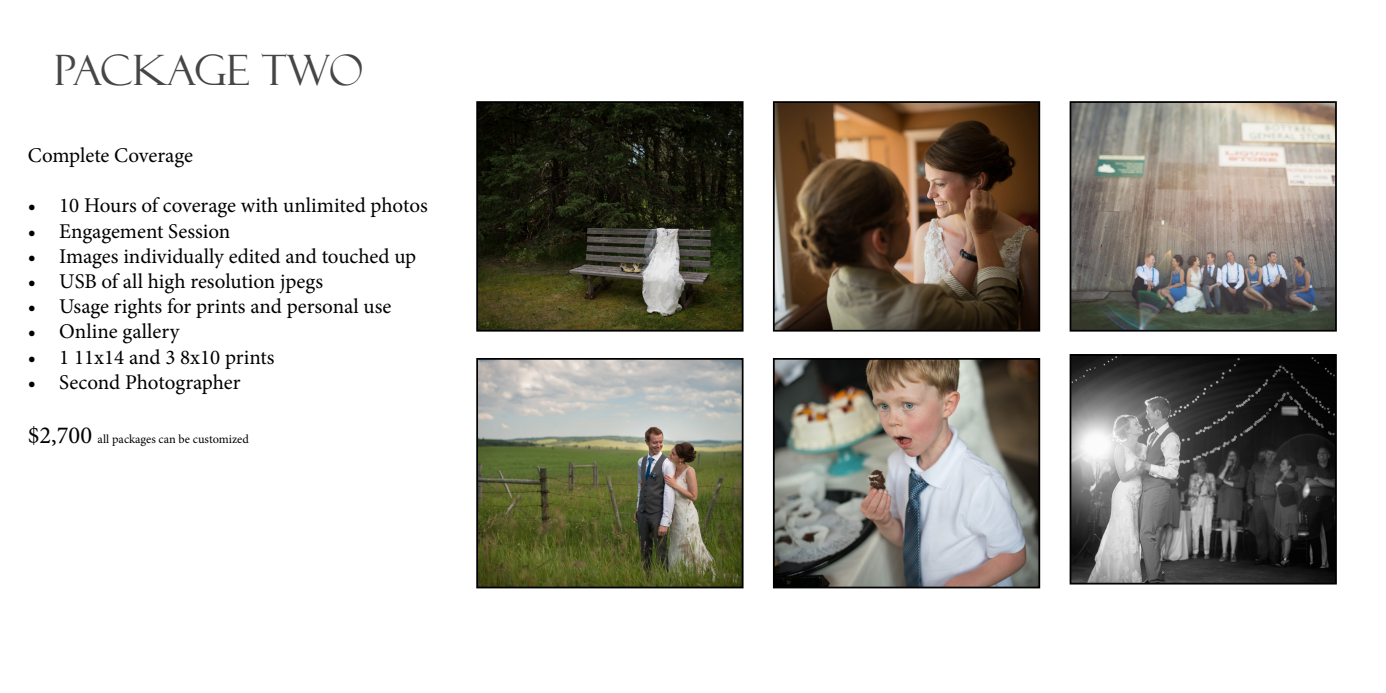
<style>
.page{position:relative;width:1386px;height:693px;background:#fff}
.page>*{position:absolute;margin:0;border:0;box-sizing:border-box;transform-origin:0 0}
.t1{font:42px "Felix Titling";letter-spacing:-.015em;color:#464547}
.t2{font:21px "Minion Pro";color:#000}
.t3{font:12.25px "Minion Pro";color:#000}
.s1{font-size:24.5px}
</style>
<div class="page">
<img style="left:479px;top:104px;width:262px;height:225px">
<div style="left:476px;top:101px;width:268px;height:231px;border:2px solid #000"></div>
<img style="left:776px;top:104px;width:261px;height:225px">
<div style="left:773px;top:101px;width:267px;height:231px;border:2px solid #000"></div>
<img style="left:1073px;top:104px;width:261px;height:225px">
<div style="left:1070px;top:101px;width:267px;height:231px;border:2px solid #000"></div>
<img style="left:479px;top:361px;width:262px;height:224px">
<div style="left:476px;top:358px;width:268px;height:230px;border:2px solid #000"></div>
<img style="left:776px;top:361px;width:261px;height:224px">
<div style="left:773px;top:358px;width:267px;height:230px;border:2px solid #000"></div>
<img style="left:1073px;top:357px;width:261px;height:225px">
<div style="left:1070px;top:354px;width:267px;height:231px;border:2px solid #000"></div>
<h1 class="t1" style="left:54px;top:46px;width:311px">PACKAGE TWO</h1>
<p class="t2" style="left:28px;top:141px;width:167px">Complete Coverage</p>
<p class="t2" style="left:28px;top:192px;width:402px">• 10 Hours of coverage with unlimited photos</p>
<p class="t2" style="left:28px;top:217px;width:204px">• Engagement Session</p>
<p class="t2" style="left:28px;top:242px;width:390px">• Images individually edited and touched up</p>
<p class="t2" style="left:28px;top:267px;width:297px">• USB of all high resolution jpegs</p>
<p class="t2" style="left:28px;top:293px;width:365px">• Usage rights for prints and personal use</p>
<p class="t2" style="left:28px;top:318px;width:153px">• Online gallery</p>
<p class="t2" style="left:28px;top:343px;width:248px">• 1 11x14 and 3 8x10 prints</p>
<p class="t2" style="left:28px;top:368px;width:214px">• Second Photographer</p>
<p class="t3" style="left:28px;top:431px;width:223px"><span class="s1">$2,700</span> all packages can be customized</p>
</div>
